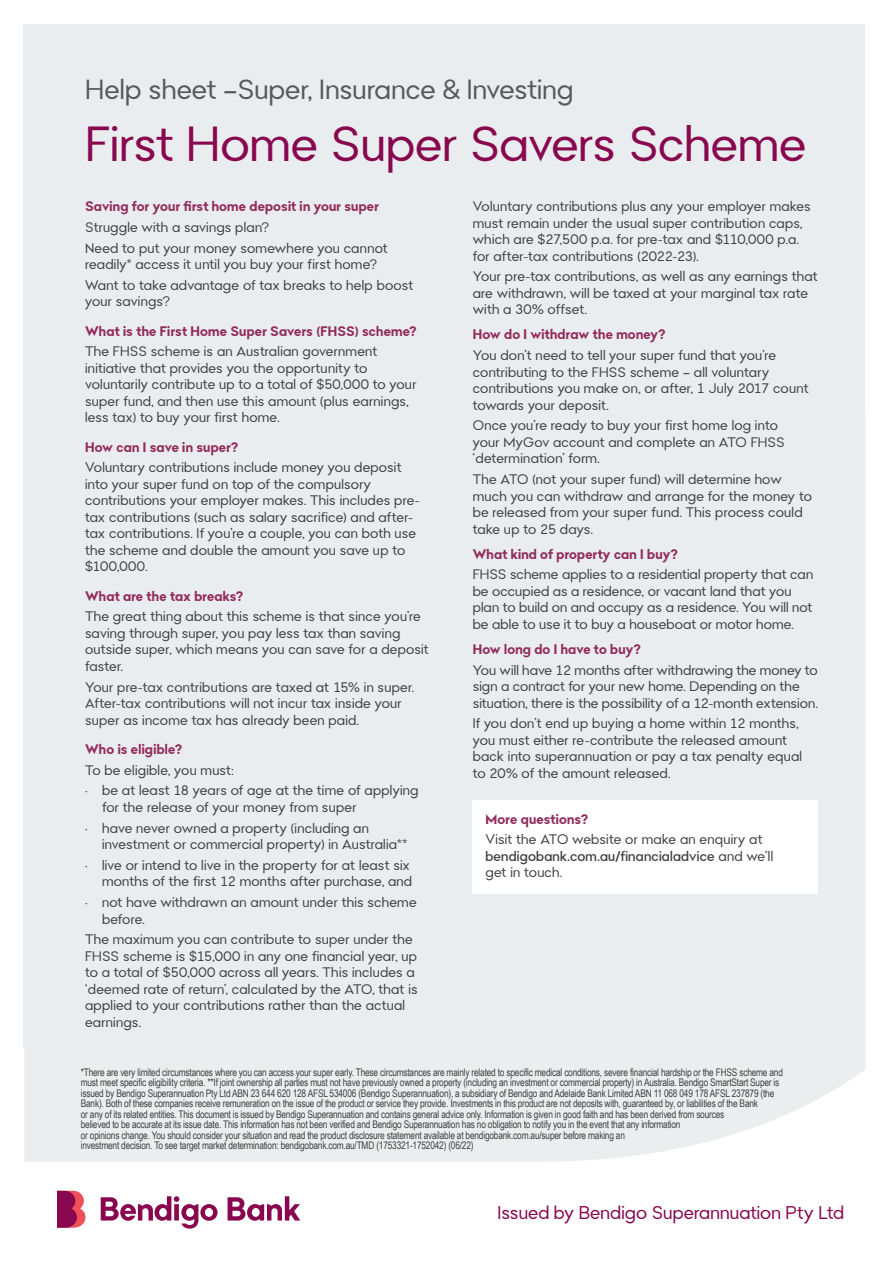
<style>
.page{position:relative;width:893px;height:1263px;background:#fff}
.page>*{position:absolute;margin:0;border:0;box-sizing:border-box;transform-origin:0 0}
.t1{font:48px "Bendigo Sans";color:#88074f}
.t2{font:27px "Bendigo Sans";color:#58595b}
.t3{font:18px "Bendigo Sans";letter-spacing:.005em;color:#88074f}
.t4{font:13.5px/16.5px "Bendigo Sans";letter-spacing:.015em;color:#414042}
.t5{font:700 13.5px "Bendigo Sans";letter-spacing:.02em;color:#912a5a}
.t6{font:10.5px/10.5px "Arial Narrow";letter-spacing:-.02em;color:#414042}
.s1{font-weight:500}
</style>
<div class="page">
<div style="left:23px;top:24px;width:842px;height:1024px;background:#eaedef"></div>
<svg style="left:24px;top:800px;width:841px;height:362px"></svg>
<svg style="left:101px;top:1196px;width:117px;height:32px"></svg>
<svg style="left:228px;top:1196px;width:72px;height:25px"></svg>
<svg style="left:57px;top:1191px;width:28px;height:37px"></svg>
<div style="left:473px;top:801px;width:345px;height:39px;background:#fff"></div>
<div style="left:473px;top:821px;width:345px;height:72px;background:#fff"></div>
<h2 class="t2" style="left:85px;top:72px;width:490px">Help sheet –Super, Insurance &amp; Investing</h2>
<h1 class="t1" style="left:85px;top:114px;width:723px">First Home Super Savers Scheme</h1>
<p class="t5" style="left:85px;top:198px;width:295px">Saving for your first home deposit in your super</p>
<p class="t4" style="left:85px;top:217px;width:304px;line-height:20.7px">Struggle with a savings plan?<br>Need to put your money somewhere you cannot</p>
<p class="t4" style="left:85px;top:254px;width:330px;line-height:20.7px">readily* access it until you buy your first home?<br>Want to take advantage of tax breaks to help boost</p>
<p class="t4" style="left:85px;top:293px;width:86px">your savings?</p>
<p class="t5" style="left:85px;top:322px;width:333px">What is the First Home Super Savers (FHSS) scheme?</p>
<p class="t4" style="left:85px;top:343px;width:333px">The FHSS scheme is an Australian government initiative that provides you the opportunity to voluntarily contribute up to a total of $50,000 to your super fund, and then use this amount (plus earnings, less tax) to buy your first home.</p>
<p class="t5" style="left:85px;top:438px;width:154px">How can I save in super?</p>
<p class="t4" style="left:85px;top:459px;width:336px">Voluntary contributions include money you deposit into your super fund on top of the compulsory contributions your employer makes. This includes pre&shy;tax contributions (such as salary sacrifice) and after&shy;tax contributions. If you’re a couple, you can both use the scheme and double the amount you save up to $100,000.</p>
<p class="t5" style="left:85px;top:587px;width:159px">What are the tax breaks?</p>
<p class="t4" style="left:85px;top:608px;width:345px">The great thing about this scheme is that since you’re saving through super, you pay less tax than saving outside super, which means you can save for a deposit faster.</p>
<p class="t4" style="left:85px;top:678px;width:330px">Your pre-tax contributions are taxed at 15% in super.<br>After-tax contributions will not incur tax inside your super as income tax has already been paid.</p>
<p class="t5" style="left:85px;top:741px;width:98px">Who is eligible?</p>
<p class="t4" style="left:85px;top:761px;width:150px">To be eligible, you must:</p>
<p class="t4" style="left:102px;top:782px;width:318px;text-indent:-17px">• be at least 18 years of age at the time of applying for the release of your money from super</p>
<p class="t4" style="left:102px;top:819px;width:307px;text-indent:-17px">• have never owned a property (including an investment or commercial property) in Australia**</p>
<p class="t4" style="left:85px;top:857px;width:329px;text-align:right">• live or intend to live in the property for at least six months of the first 12 months after purchase, and</p>
<p class="t4" style="left:102px;top:894px;width:316px;text-indent:-17px">• not have withdrawn an amount under this scheme before.</p>
<p class="t4" style="left:85px;top:931px;width:334px">The maximum you can contribute to super under the FHSS scheme is $15,000 in any one financial year, up to a total of $50,000 across all years. This includes a ‘deemed rate of return’, calculated by the ATO, that is applied to your contributions rather than the actual earnings.</p>
<p class="t4" style="left:473px;top:198px;width:340px">Voluntary contributions plus any your employer makes must remain under the usual super contribution caps, which are $27,500 p.a. for pre-tax and $110,000 p.a. for after-tax contributions (2022-23).</p>
<p class="t4" style="left:473px;top:268px;width:346px">Your pre-tax contributions, as well as any earnings that are withdrawn, will be taxed at your marginal tax rate with a 30% offset.</p>
<p class="t5" style="left:473px;top:326px;width:194px">How do I withdraw the money?</p>
<p class="t4" style="left:473px;top:347px;width:337px">You don’t need to tell your super fund that you’re contributing to the FHSS scheme – all voluntary contributions you make on, or after, 1 July 2017 count towards your deposit.</p>
<p class="t4" style="left:473px;top:417px;width:314px">Once you’re ready to buy your first home log into your MyGov account and complete an ATO FHSS ‘determination’ form.</p>
<p class="t4" style="left:473px;top:471px;width:341px">The ATO (not your super fund) will determine how much you can withdraw and arrange for the money to be released from your super fund. This process could take up to 25 days.</p>
<p class="t5" style="left:473px;top:545px;width:206px">What kind of property can I buy?</p>
<p class="t4" style="left:473px;top:566px;width:342px">FHSS scheme applies to a residential property that can be occupied as a residence, or vacant land that you plan to build on and occupy as a residence. You will not be able to use it to buy a houseboat or motor home.</p>
<p class="t5" style="left:473px;top:640px;width:169px">How long do I have to buy?</p>
<p class="t4" style="left:473px;top:661px;width:347px">You will have 12 months after withdrawing the money to sign a contract for your new home. Depending on the situation, there is the possibility of a 12-month extension.</p>
<p class="t4" style="left:473px;top:715px;width:331px">If you don’t end up buying a home within 12 months, you must either re-contribute the released amount back into superannuation or pay a tax penalty equal to 20% of the amount released.</p>
<p class="t5" style="left:485px;top:810px;width:104px">More questions?</p>
<p class="t4" style="left:485px;top:831px;width:289px">Visit the ATO website or make an enquiry at <span class="s1">bendigobank.com.au/financialadvice</span> and we’ll get in touch.</p>
<p class="t6" style="left:81px;top:1066px;width:704px">*There are very limited circumstances where you can access your super early. These circumstances are mainly related to specific medical conditions, severe financial hardship or the FHSS scheme and must meet specific eligibility criteria. **If joint ownership all parties must not have previously owned a property (including an investment or commercial property) in Australia. Bendigo SmartStart Super is issued by Bendigo Superannuation Pty Ltd ABN 23 644 620 128 AFSL 534006 (Bendigo Superannuation), a subsidiary of Bendigo and Adelaide Bank Limited ABN 11 068 049 178 AFSL 237879 (the Bank). Both of these companies receive remuneration on the issue of the product or service they provide. Investments in this product are not deposits with, guaranteed by, or liabilities of the Bank<br>or any of its related entities. This document is issued by Bendigo Superannuation and contains general advice only. Information is given in good faith and has been derived from sources<br>believed to be accurate at its issue date. This information has not been verified and Bendigo Superannuation has no obligation to notify you in the event that any information<br>or opinions change. You should consider your situation and read the product disclosure statement available at bendigobank.com.au/super before making an<br>investment decision. To see target market determination: bendigobank.com.au/TMD (1753321-1752042) (06/22)</p>
<h3 class="t3" style="left:497px;top:1201px;width:348px">Issued by Bendigo Superannuation Pty Ltd</h3>
</div>
